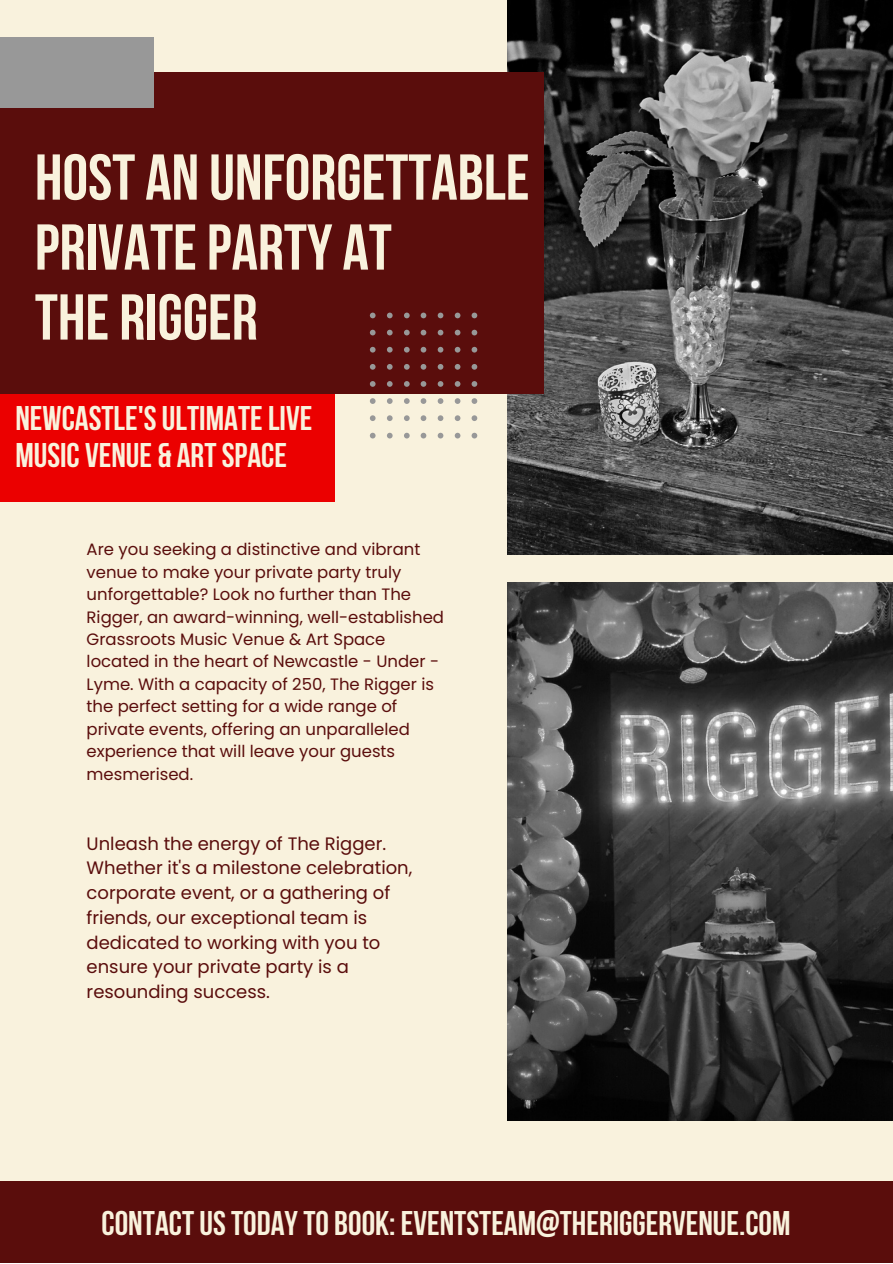
<style>
.page{position:relative;width:893px;height:1264px;background:#fff}
.page>*{position:absolute;margin:0;border:0;box-sizing:border-box;transform-origin:0 0}
.t1{font:700 64.65px/69.9px "Bebas Neue";color:#f9f2dd}
.t2{font:700 34.05px/36.9px "Bebas Neue";color:#f9f2dd}
.t3{font:18px/24.8px "Poppins";color:#5a0d0c}
.t4{font:16.5px/22.5px "Poppins";color:#5a0d0c}
</style>
<div class="page">
<div style="left:0;top:0;width:892px;height:1262px;background:#f9f2dd"></div>
<img style="left:507px;top:0;width:385px;height:554px">
<img style="left:507px;top:582px;width:385px;height:538px">
<div style="left:0;top:349px;width:335px;height:152px;background:#eb0000"></div>
<div style="left:0;top:73px;width:543px;height:321px;background:#5a0d0c"></div>
<div style="left:0;top:38px;width:154px;height:70px;background:#989898"></div>
<div style="left:0;top:1181px;width:892px;height:81px;background:#5a0d0c"></div>
<svg style="left:370px;top:312px;width:108px;height:127px"></svg>
<p class="t1" style="left:35px;top:148px;width:496px">HOST AN UNFORGETTABLE<br>PRIVATEPARTY AT</p>
<p class="t1" style="left:35px;top:288px;width:224px">THE RIGGER</p>
<p class="t2" style="left:15px;top:403px;width:298px">NEWCASTLE'SULTIMATELIVE<br>MUSIC VENUE &amp; ARTSPACE</p>
<p class="t4" style="left:87px;top:538px;width:359px">Are you seeking a distinctive and vibrant venue to make your private party truly unforgettable? Look no further than The Rigger, an award-winning, well-established Grassroots Music Venue &amp; Art Space located in the heart of Newcastle - Under - Lyme. With a capacity of 250, The Rigger is the perfect setting for a wide range of private events, offering an unparalleled experience that will leave your guests mesmerised.</p>
<p class="t3" style="left:87px;top:831px;width:327px">Unleash the energy of The Rigger.<br>Whether it's a milestone celebration, corporate event, or a gathering of friends, our exceptional team is dedicated to working with you to ensure your private party is a resounding success.</p>
<p class="t2" style="left:102px;top:1207px;width:690px">CONTACTUSTODAYTO BOOK: EVENTSTEAM@THERIGGERVENUE.COM</p>
</div>
